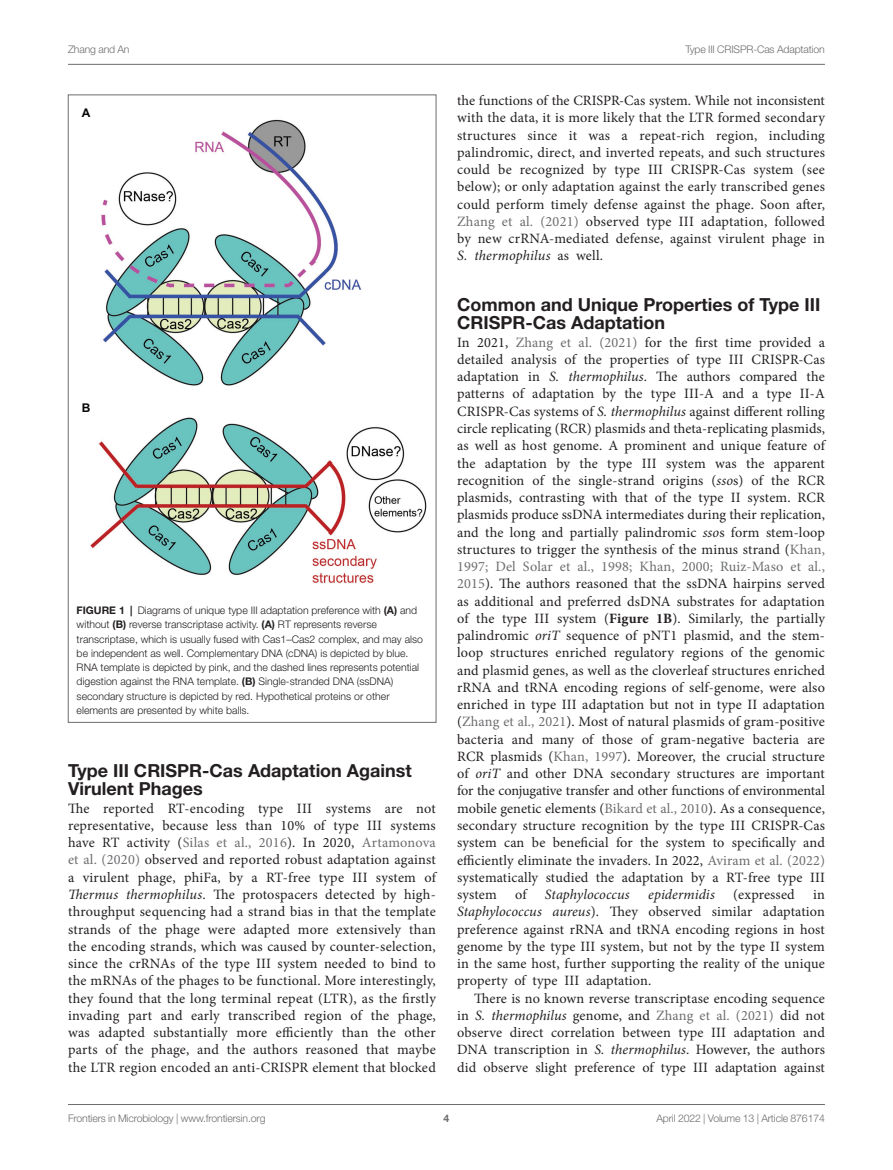
<style>
.page{position:relative;width:893px;height:1170px;background:#fff}
.page>*{position:absolute;margin:0;border:0;box-sizing:border-box;transform-origin:0 0}
.HEAD_2{font:700 18px/18.8px "Helvetica Neue LT Std";color:#231f20}
.TEXT_FLUSH{font:14.25px/17.2px "Minion Pro";letter-spacing:.01em;color:#231f20;text-align:justify}
.TEXT{font:14.25px/17.2px "Minion Pro";letter-spacing:.01em;color:#231f20;text-align:justify}
.TEXT_FLUSH-2{font:italic 14.25px "Minion Pro";letter-spacing:.005em;color:#231f20}
.t1{font:700 12px "Arial";color:#040503}
.FIG_LEG{font:300 10.5px/14.2px "Helvetica Neue LT Std";color:#231f20}
.t2{font:300 10.5px "Helvetica Neue LT Std";letter-spacing:-.015em;color:#6c6d70}
.t3{font:700 10.5px "Helvetica Neue LT Std";color:#6c6d70}
.s1{font-weight:700}
.s2{color:#6c6d70}
.s3{font-style:italic}
</style>
<div class="page">
<hr style="left:68px;top:64px;width:757px;height:1px;background:#6c6d70">
<hr style="left:68px;top:1104px;width:757px;height:1px;background:#6c6d70">
<img style="left:90px;top:119px;width:337px;height:465px">
<p class="t2" style="left:68px;top:42px;width:63px">Zhang and An</p>
<p class="t2" style="left:685px;top:42px;width:141px">Type III CRISPR-Cas Adaptation</p>
<p class="t1" style="left:82px;top:105px;width:10px">A</p>
<p class="t1" style="left:82px;top:399px;width:10px">B</p>
<p class="FIG_LEG" style="left:77px;top:603px;width:348px"><span class="s1">FIGURE 1 |</span> Diagrams of unique type III adaptation preference with <span class="s1">(A)</span> and without <span class="s1">(B)</span> reverse transcriptase activity. <span class="s1">(A)</span> RT represents reverse transcriptase, which is usually fused with Cas1–Cas2 complex, and may also be independent as well. Complementary DNA (cDNA) is depicted by blue.<br>RNA template is depicted by pink, and the dashed lines represents potential digestion against the RNA template. <span class="s1">(B)</span> Single-stranded DNA (ssDNA) secondary structure is depicted by red. Hypothetical proteins or other elements are presented by white balls.</p>
<p class="HEAD_2" style="left:68px;top:760px;width:345px">Type III CRISPR-Cas Adaptation Against<br>Virulent Phages</p>
<p class="TEXT_FLUSH" style="left:68px;top:799px;width:369px">The reported RT-encoding type III systems are not representative, because less than 10% of type III systems have RT activity (<span class="s2">Silas et al., 2016</span>). In 2020, <span class="s2">Artamonova et al. (2020)</span> observed and reported robust adaptation against a virulent phage, phiFa, by a RT-free type III system of <span class="s3">Thermus thermophilus</span>. The protospacers detected by high&shy;throughput sequencing had a strand bias in that the template strands of the phage were adapted more extensively than the encoding strands, which was caused by counter-selection, since the crRNAs of the type III system needed to bind to the mRNAs of the phages to be functional. More interestingly, they found that the long terminal repeat (LTR), as the firstly invading part and early transcribed region of the phage, was adapted substantially more efficiently than the other parts of the phage, and the authors reasoned that maybe the LTR region encoded an anti-CRISPR element that blocked</p>
<p class="TEXT_FLUSH" style="left:457px;top:92px;width:369px">the functions of the CRISPR-Cas system. While not inconsistent with the data, it is more likely that the LTR formed secondary structures since it was a repeat-rich region, including palindromic, direct, and inverted repeats, and such structures could be recognized by type III CRISPR-Cas system (see below); or only adaptation against the early transcribed genes could perform timely defense against the phage. Soon after, <span class="s2">Zhang et al. (2021)</span> observed type III adaptation, followed by new crRNA-mediated defense, against virulent phage in <span class="s3">S. thermophilus</span> as well.</p>
<p class="HEAD_2" style="left:457px;top:294px;width:365px">Common and Unique Properties of Type III<br>CRISPR-Cas Adaptation</p>
<p class="TEXT_FLUSH" style="left:457px;top:333px;width:369px">In 2021, <span class="s2">Zhang et al. (2021)</span> for the first time provided a detailed analysis of the properties of type III CRISPR-Cas adaptation in <span class="s3">S. thermophilus</span>. The authors compared the patterns of adaptation by the type III-A and a type II-A CRISPR-Cas systems of <span class="s3">S. thermophilus</span> against different rolling circle replicating (RCR) plasmids and theta-replicating plasmids, as well as host genome. A prominent and unique feature of the adaptation by the type III system was the apparent recognition of the single-strand origins (<span class="s3">sso</span>s) of the RCR plasmids, contrasting with that of the type II system. RCR plasmids produce ssDNA intermediates during their replication, and the long and partially palindromic <span class="s3">sso</span>s form stem-loop structures to trigger the synthesis of the minus strand (<span class="s2">Khan, 1997; Del Solar et al., 1998; Khan, 2000; Ruiz-Maso et al., 2015</span>). The authors reasoned that the ssDNA hairpins served as additional and preferred dsDNA substrates for adaptation of the type III system (<span class="s1">Figure 1B</span>). Similarly, the partially palindromic <span class="s3">oriT</span> sequence of pNT1 plasmid, and the stem&shy;loop structures enriched regulatory regions of the genomic and plasmid genes, as well as the cloverleaf structures enriched rRNA and tRNA encoding regions of self-genome, were also enriched in type III adaptation but not in type II adaptation (<span class="s2">Zhang et al., 2021</span>). Most of natural plasmids of gram-positive bacteria and many of those of gram-negative bacteria are RCR plasmids (<span class="s2">Khan, 1997</span>). Moreover, the crucial structure of <span class="s3">oriT</span> and other DNA secondary structures are important for the conjugative transfer and other functions of environmental mobile genetic elements (<span class="s2">Bikard et al., 2010</span>). As a consequence, secondary structure recognition by the type III CRISPR-Cas system can be beneficial for the system to specifically and efficiently eliminate the invaders. In 2022, <span class="s2">Aviram et al. (2022) </span>systematically studied the adaptation by a RT-free type III system</p>
<p class="TEXT_FLUSH" style="left:515px;top:885px;width:13px">of</p>
<p class="TEXT_FLUSH-2" style="left:545px;top:884px;width:86px">Staphylococcus</p>
<p class="TEXT_FLUSH-2" style="left:648px;top:884px;width:68px">epidermidis</p>
<p class="TEXT_FLUSH" style="left:733px;top:885px;width:63px">(expressed</p>
<p class="TEXT_FLUSH" style="left:457px;top:885px;width:369px;text-indent:356px">in <span class="s3">Staphylococcus aureus</span>). They observed similar adaptation preference against rRNA and tRNA encoding regions in host genome by the type III system, but not by the type II system in the same host, further supporting the reality of the unique property of type III adaptation.</p>
<p class="TEXT" style="left:457px;top:989px;width:369px;text-indent:17px">There is no known reverse transcriptase encoding sequence in <span class="s3">S. thermophilus</span> genome, and <span class="s2">Zhang et al. (2021)</span> did not observe direct correlation between type III adaptation and DNA transcription in <span class="s3">S. thermophilus</span>. However, the authors did observe slight preference of type III adaptation against</p>
<p class="t2" style="left:68px;top:1111px;width:199px">Frontiers in Microbiology | www.frontiersin.org</p>
<p class="t3" style="left:444px;top:1111px;width:7px">4</p>
<p class="t2" style="left:656px;top:1111px;width:170px">April 2022 | Volume 13 | Article 876174</p>
</div>
